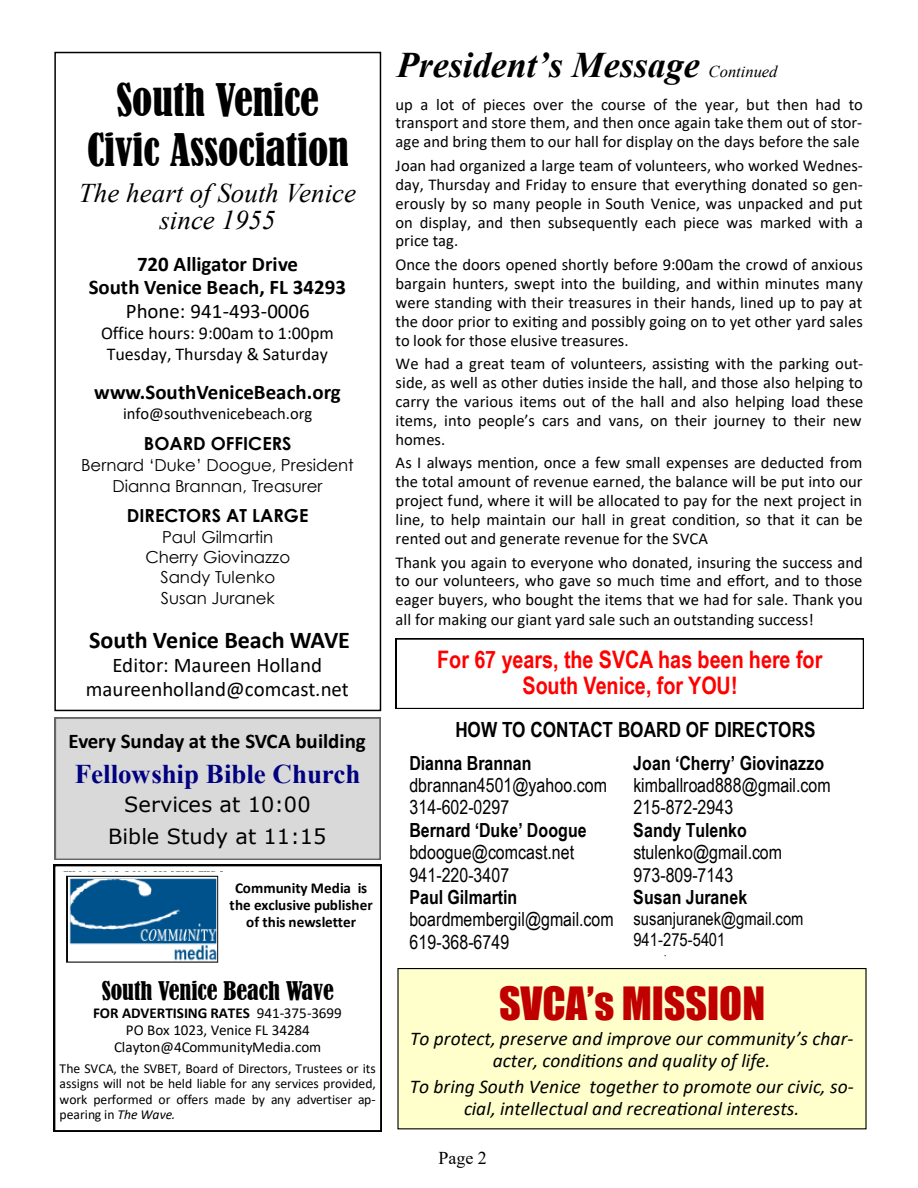
<style>
.page{position:relative;width:918px;height:1188px;background:#fff}
.page>*{position:absolute;margin:0;border:0;box-sizing:border-box;transform-origin:0 0}
.t1{font:condensed 42.15px/49.7px "Bernard";color:#000;text-align:center}
.t2{font:42.15px "Impact";color:#c00000}
.t3{font:italic 700 36px "Times New Roman";color:#000}
.t4{font:italic 27px/26.7px "Times New Roman";color:#000;text-align:center}
.t5{font:700 27px "Times New Roman";color:#000080}
.t6{font:700 24.15px/26px "Arial Narrow";letter-spacing:-.005em;color:#f00;text-align:center}
.t7{font:condensed 24.15px "Bernard";color:#000}
.t8{font:700 24.15px "Calibri";color:#000}
.t9{font:700 20.85px/23.9px "Calibri";letter-spacing:-.005em;color:#000;text-align:center}
.t10{font:20.85px/23.7px "Calibri";color:#000;text-align:center}
.t11{font:20.85px/31.3px "Verdana";letter-spacing:.005em;color:#000;text-align:center}
.t12{font:700 20.85px "Arial Narrow";letter-spacing:-.005em;color:#000}
.t13{font:italic 19.5px/22.4px "Calibri";color:#000;text-align:center}
.t14{font:19.5px/22.4px "Arial Narrow";letter-spacing:.005em;color:#000}
.t15{font:700 19.5px "Arial Narrow";color:#000}
.t16{font:18px/20.5px "Calibri";letter-spacing:-.005em;color:#000;text-align:center}
.t17{font:18px/20.9px "Arial Narrow";letter-spacing:.005em;color:#000}
.t18{font:700 18px "Century Gothic";color:#000}
.t19{font:18px "Times New Roman";color:#000}
.t20{font:16.65px "Calibri";color:#000}
.t21{font:16.5px/18.9px "Calibri";color:#000;text-align:justify}
.t22{font:16.5px/20.2px "Century Gothic";color:#000;text-align:center}
.t23{font:15.15px/17.1px "Calibri";letter-spacing:-.005em;color:#000;text-align:center}
.t24{font:700 15.15px/17.1px "Calibri";letter-spacing:-.005em;color:#000;text-align:center}
.t25{font:13.65px/15.3px "Calibri";color:#000;text-align:justify}
.s1{font-weight:700}
.s2{font-style:italic}
.s3{font-weight:400;font-size:16.5px}
</style>
<div class="page">
<svg style="left:54px;top:865px;width:328px;height:267px"></svg>
<img style="left:62px;top:871px;width:160px;height:91px">
<div style="left:54px;top:52px;width:327px;height:659px;border:2px solid #000"></div>
<div style="left:55px;top:718px;width:325px;height:142px;background:#d9d9d9"></div>
<div style="left:398px;top:969px;width:468px;height:160px;background:#ffc"></div>
<div style="left:397px;top:968px;width:470px;height:161px;border:1px solid #000"></div>
<svg style="left:396px;top:639px;width:468px;height:70px"></svg>
<h1 class="t1" style="left:87px;top:76px;width:263px">South Venice<br>Civic Association</h1>
<h3 class="t4" style="left:79px;top:179px;width:279px">The heart of South Venice since 1955</h3>
<p class="t9" style="left:89px;top:251px;width:259px">720 Alligator Drive<br>South Venice Beach, FL 34293</p>
<p class="t10" style="left:126px;top:299px;width:185px">Phone: 941-493-0006</p>
<p class="t16" style="left:101px;top:323px;width:234px">Office hours: 9:00am to 1:00pm<br>Tuesday, Thursday &amp; Saturday</p>
<p class="t9" style="left:94px;top:380px;width:248px">www.SouthVeniceBeach.org</p>
<p class="t21" style="left:123px;top:404px;width:191px">info@southvenicebeach.org</p>
<p class="t18" style="left:144px;top:430px;width:149px">BOARD OFFICERS</p>
<p class="t22" style="left:81px;top:455px;width:274px">Bernard ‘Duke’ Doogue, President<br>Dianna Brannan, Treasurer</p>
<p class="t18" style="left:127px;top:502px;width:183px">DIRECTORS AT LARGE</p>
<p class="t22" style="left:145px;top:527px;width:146px">Paul Gilmartin<br>Cherry Giovinazzo<br>Sandy Tulenko<br>Susan Juranek</p>
<h3 class="t8" style="left:89px;top:623px;width:262px">South Venice Beach WAVE</h3>
<p class="t10" style="left:86px;top:653px;width:264px">Editor: Maureen Holland maureenholland@comcast.net</p>
<p class="t9" style="left:69px;top:729px;width:299px">Every Sunday at the SVCA building</p>
<h3 class="t5" style="left:75px;top:754px;width:287px">Fellowship Bible Church</h3>
<p class="t11" style="left:108px;top:789px;width:220px">Services at 10:00<br>Bible Study at 11:15</p>
<p class="t24" style="left:230px;top:879px;width:145px">Community Media is the exclusive publisher of this newsletter</p>
<h3 class="t7" style="left:102px;top:976px;width:234px">South Venice Beach Wave</h3>
<p class="t23" style="left:93px;top:1004px;width:250px"><span class="s1">FOR ADVERTISING RATES</span> 941-375-3699<br>PO Box 1023, Venice FL 34284<br>Clayton@4CommunityMedia.com</p>
<p class="t25" style="left:60px;top:1060px;width:318px">The SVCA, the SVBET, Board of Directors, Trustees or its assigns will not be held liable for any services provided, work performed or offers made by any advertiser ap&shy;pearing in <span class="s2">The Wave.</span></p>
<h2 class="t3" style="left:397px;top:40px;width:382px">President’s Message <span class="s3">Continued</span></h2>
<p class="t21" style="left:396px;top:94px;width:469px">up a lot of pieces over the course of the year, but then had to transport and store them, and then once again take them out of stor&shy;age and bring them to our hall for display on the days before the sale</p>
<p class="t21" style="left:396px;top:155px;width:469px">Joan had organized a large team of volunteers, who worked Wednes&shy;day, Thursday and Friday to ensure that everything donated so gen&shy;erously by so many people in South Venice, was unpacked and put on display, and then subsequently each piece was marked with a price tag.</p>
<p class="t20" style="left:396px;top:253px;width:469px">Once the doors opened shortly before 9:00am the crowd of anxious</p>
<p class="t21" style="left:396px;top:274px;width:469px">bargain hunters, swept into the building, and within minutes many were standing with their treasures in their hands, lined up to pay at the door prior to exiting and possibly going on to yet other yard sales to look for those elusive treasures.</p>
<p class="t21" style="left:396px;top:354px;width:469px">We had a great team of volunteers, assisting with the parking out-</p>
<p class="t20" style="left:396px;top:371px;width:469px">side, as well as other duties inside the hall, and those also helping to</p>
<p class="t21" style="left:396px;top:392px;width:469px">carry the various items out of the hall and also helping load these items, into people’s cars and vans, on their journey to their new homes.</p>
<p class="t21" style="left:396px;top:453px;width:468px">As I always mention, once a few small expenses are deducted from the total amount of revenue earned, the balance will be put into our</p>
<p class="t20" style="left:396px;top:489px;width:468px">project fund, where it will be allocated to pay for the next project in</p>
<p class="t21" style="left:396px;top:510px;width:469px">line, to help maintain our hall in great condition, so that it can be rented out and generate revenue for the SVCA</p>
<p class="t21" style="left:396px;top:552px;width:469px">Thank you again to everyone who donated, insuring the success and to our volunteers, who gave so much time and effort, and to those eager buyers, who bought the items that we had for sale. Thank you</p>
<p class="t20" style="left:396px;top:607px;width:420px">all for making our giant yard sale such an outstanding success!</p>
<h3 class="t6" style="left:437px;top:645px;width:387px">For 67 years, the SVCA has been here for<br>South Venice, for YOU!</h3>
<p class="t12" style="left:455px;top:714px;width:362px">HOW TO CONTACT BOARD OF DIRECTORS</p>
<p class="t15" style="left:409px;top:748px;width:124px">Dianna Brannan</p>
<p class="t14" style="left:409px;top:773px;width:199px">dbrannan4501@yahoo.com<br>314-602-0297</p>
<p class="t15" style="left:409px;top:815px;width:179px">Bernard ‘Duke’ Doogue</p>
<p class="t14" style="left:409px;top:841px;width:166px">bdoogue@comcast.net<br>941-220-3407</p>
<p class="t15" style="left:409px;top:882px;width:109px">Paul Gilmartin</p>
<p class="t14" style="left:409px;top:908px;width:206px">boardmembergil@gmail.com<br>619-368-6749</p>
<p class="t15" style="left:633px;top:748px;width:192px">Joan ‘Cherry’ Giovinazzo</p>
<p class="t14" style="left:633px;top:773px;width:199px">kimballroad888@gmail.com<br>215-872-2943</p>
<p class="t15" style="left:633px;top:815px;width:115px">Sandy Tulenko</p>
<p class="t14" style="left:633px;top:841px;width:150px">stulenko@gmail.com<br>973-809-7143</p>
<p class="t15" style="left:633px;top:882px;width:115px">Susan Juranek</p>
<p class="t17" style="left:633px;top:907px;width:172px">susanjuranek@gmail.com<br>941-275-5401</p>
<h1 class="t2" style="left:499px;top:971px;width:268px">SVCA’s MISSION</h1>
<p class="t13" style="left:410px;top:1027px;width:445px">To protect, preserve and improve our community’s char&shy;acter, conditions and quality of life.</p>
<p class="t13" style="left:410px;top:1074px;width:446px">To bring South Venice together to promote our civic, so&shy;cial, intellectual and recreational interests.</p>
<p class="t19" style="left:438px;top:1146px;width:50px">Page 2</p>
</div>
